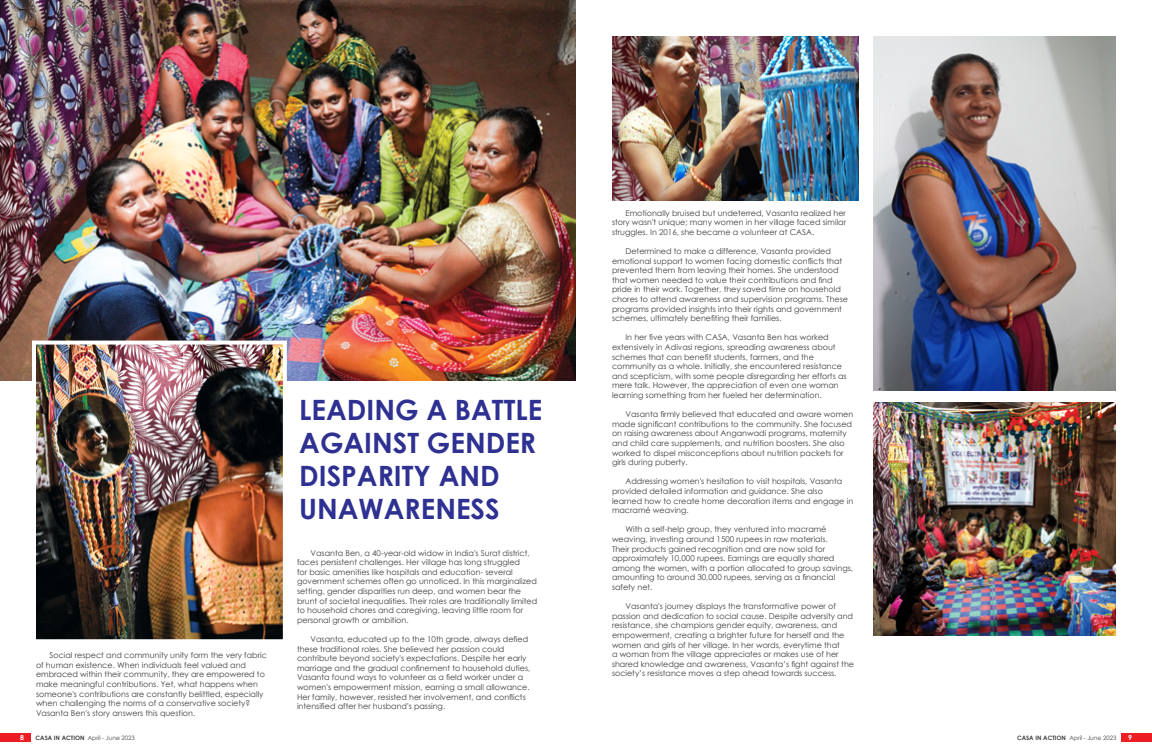
<style>
.page{position:relative;width:1152px;height:756px;background:#fff}
.page>*{position:absolute;margin:0;border:0;box-sizing:border-box;transform-origin:0 0}
.t1{font:700 28px/33px "Century Gothic";color:#2e3092}
.t2{font:8px/9.6px "Century Gothic";color:#414042}
.t3{font:700 7px "Century Gothic";color:#fff}
.t4{font:6px "Century Gothic";color:#414042}
.s1{font-weight:700}
</style>
<div class="page">
<div style="left:1122px;top:734px;width:30px;height:8px;background:#ed1d24"></div>
<div style="left:0;top:734px;width:30px;height:8px;background:#ed1d24"></div>
<img style="left:0;top:0;width:576px;height:381px">
<img style="left:30px;top:339px;width:259px;height:301px">
<img style="left:612px;top:36px;width:247px;height:165px">
<img style="left:873px;top:36px;width:243px;height:354px">
<img style="left:873px;top:403px;width:243px;height:232px">
<p class="t2" style="left:36px;top:650px;width:232px;text-indent:13px">Social respect and community unity form the very fabric of human existence. When individuals feel valued and embraced within their community, they are empowered to make meaningful contributions. Yet, what happens when someone's contributions are constantly belittled, especially when challenging the norms of a conservative society?<br>Vasanta Ben's story answers this question.</p>
<h1 class="t1" style="left:299px;top:392px;width:245px">LEADING A BATTLE<br>AGAINST GENDER<br>DISPARITY AND<br>UNAWARENESS</h1>
<p class="t2" style="left:297px;top:548px;width:242px;text-indent:13px">Vasanta Ben, a 40-year-old widow in India's Surat district, faces persistent challenges. Her village has long struggled<br>for basic amenities like hospitals and education- several government schemes often go unnoticed. In this marginalized setting, gender disparities run deep, and women bear the brunt of societal inequalities. Their roles are traditionally limited to household chores and caregiving, leaving little room for personal growth or ambition.</p>
<p class="t2" style="left:297px;top:634px;width:235px;text-indent:13px">Vasanta, educated up to the 10th grade, always defied these traditional roles. She believed her passion could contribute beyond society's expectations. Despite her early marriage and the gradual confinement to household duties, Vasanta found ways to volunteer as a field worker under a women's empowerment mission, earning a small allowance.<br>Her family, however, resisted her involvement, and conflicts intensified after her husband's passing.</p>
<p class="t2" style="left:612px;top:208px;width:236px;text-align:justify;text-indent:13px">Emotionally bruised but undeterred, Vasanta realized her story wasn't unique; many women in her village faced similar struggles. In 2016, she became a volunteer at CASA.</p>
<p class="t2" style="left:612px;top:246px;width:238px;text-indent:13px">Determined to make a difference, Vasanta provided emotional support to women facing domestic conflicts that prevented them from leaving their homes. She understood that women needed to value their contributions and find pride in their work. Together, they saved time on household chores to attend awareness and supervision programs. These programs provided insights into their rights and government schemes, ultimately benefiting their families.</p>
<p class="t2" style="left:612px;top:333px;width:236px;text-indent:13px">In her five years with CASA, Vasanta Ben has worked extensively in Adivasi regions, spreading awareness about schemes that can benefit students, farmers, and the community as a whole. Initially, she encountered resistance and scepticism, with some people disregarding her efforts as mere talk. However, the appreciation of even one woman learning something from her fueled her determination.</p>
<p class="t2" style="left:612px;top:409px;width:243px;text-indent:13px">Vasanta firmly believed that educated and aware women made significant contributions to the community. She focused on raising awareness about Anganwadi programs, maternity and child care supplements, and nutrition boosters. She also worked to dispel misconceptions about nutrition packets for girls during puberty.</p>
<p class="t2" style="left:612px;top:477px;width:243px;text-indent:13px">Addressing women's hesitation to visit hospitals, Vasanta provided detailed information and guidance. She also learned how to create home decoration items and engage in macramé weaving.</p>
<p class="t2" style="left:612px;top:525px;width:243px;text-indent:13px">With a self-help group, they ventured into macramé weaving, investing around 1500 rupees in raw materials.<br>Their products gained recognition and are now sold for approximately 10,000 rupees. Earnings are equally shared among the women, with a portion allocated to group savings, amounting to around 30,000 rupees, serving as a financial safety net.</p>
<p class="t2" style="left:612px;top:601px;width:244px;text-indent:13px">Vasanta's journey displays the transformative power of passion and dedication to social cause. Despite adversity and resistance, she champions gender equity, awareness, and empowerment, creating a brighter future for herself and the women and girls of her village. In her words, everytime that<br>a woman from the village appreciates or makes use of her shared knowledge and awareness, Vasanta’s fight against the society’s resistance moves a step ahead towards success.</p>
<p class="t3" style="left:20px;top:733px;width:5px">8</p>
<p class="t4" style="left:36px;top:734px;width:101px"><span class="s1">CASA IN ACTION</span> April - June 2023</p>
<p class="t4" style="left:1017px;top:734px;width:101px"><span class="s1">CASA IN ACTION</span> April - June 2023</p>
<p class="t3" style="left:1128px;top:733px;width:5px">9</p>
</div>
